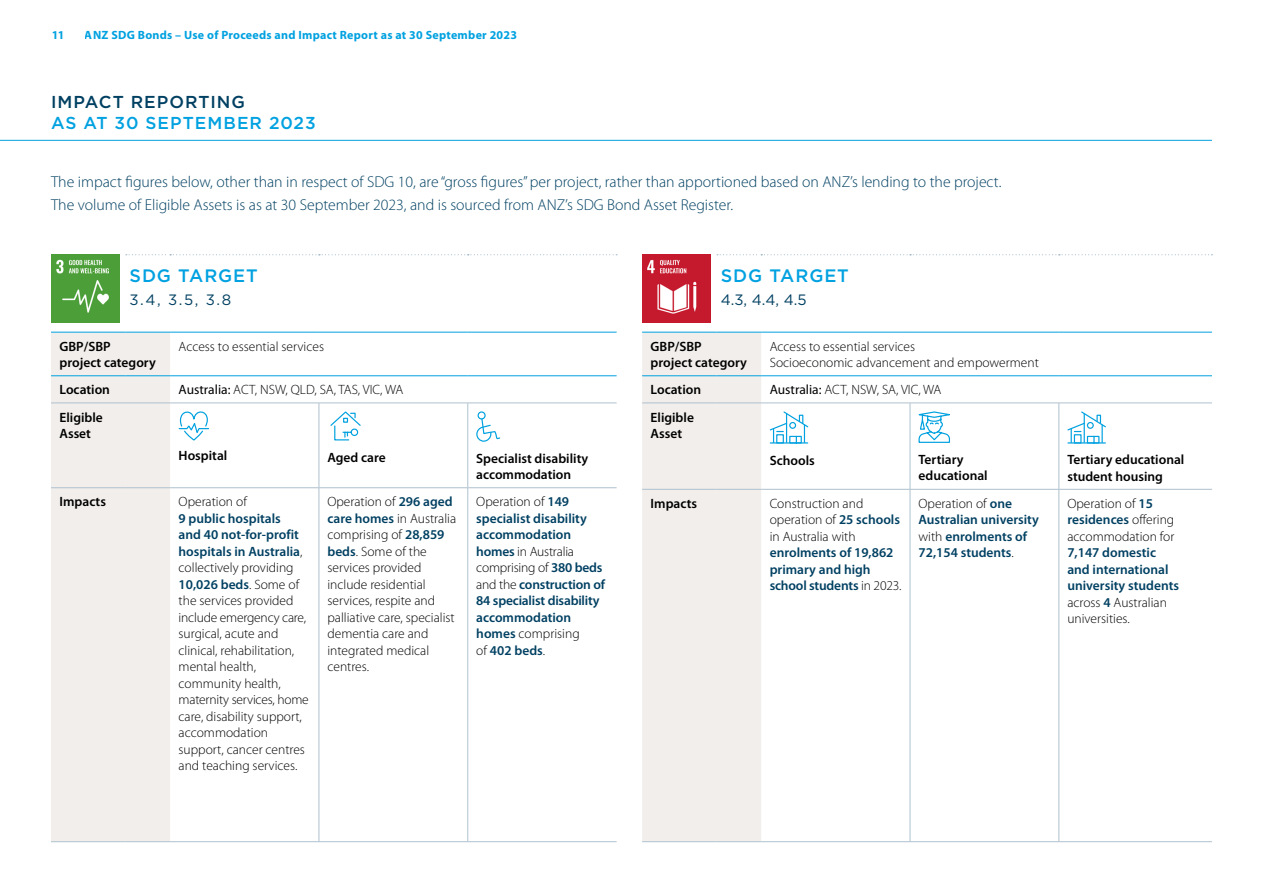
<style>
.page{position:relative;width:1263px;height:893px;background:#fff}
.page>*{position:absolute;margin:0;border:0;box-sizing:border-box;transform-origin:0 0}
.t1{font:500 18px "Gotham";letter-spacing:.05em;color:#00a1e0}
.t2{font:500 17.25px "Gotham";letter-spacing:.06em;color:#00a1e0}
.t3{font:500 17.25px "Gotham";letter-spacing:.06em;color:#004062}
.t4{font:300 15.75px/23px "Myriad Pro";color:#004062}
.t5{font:15px "Gotham";color:#004062}
.t6{font:300 13.5px/16.5px "Myriad Pro";color:#000}
.t7{font:600 13.5px/16.5px "Myriad Pro";color:#004062}
.t8{font:600 13.5px/16.5px "Myriad Pro";color:#000}
.t9{font:700 12px "Myriad Pro";letter-spacing:.02em;color:#00a1e0}
.s1{font-weight:400}
.s2{font-weight:600;color:#004062}
.s3{font-weight:300;color:#000}
</style>
<div class="page">
<div style="left:51px;top:333px;width:119px;height:508px;background:#f2eeeb"></div>
<svg style="left:126px;top:254px;width:491px;height:1px"></svg>
<hr style="left:51px;top:403px;width:74px;height:1px;background:#aec1ce">
<hr style="left:125px;top:403px;width:45px;height:1px;background:#aec1ce">
<hr style="left:170px;top:403px;width:149px;height:1px;background:#aec1ce">
<hr style="left:319px;top:403px;width:1px;height:84px;background:#aec1ce">
<hr style="left:319px;top:403px;width:149px;height:1px;background:#aec1ce">
<hr style="left:467px;top:403px;width:1px;height:84px;background:#aec1ce">
<hr style="left:468px;top:403px;width:149px;height:1px;background:#aec1ce">
<hr style="left:51px;top:487px;width:74px;height:1px;background:#aec1ce">
<hr style="left:125px;top:487px;width:45px;height:1px;background:#aec1ce">
<hr style="left:51px;top:841px;width:74px;height:1px;background:#aec1ce">
<hr style="left:125px;top:841px;width:45px;height:1px;background:#aec1ce">
<hr style="left:170px;top:487px;width:149px;height:1px;background:#aec1ce">
<hr style="left:170px;top:841px;width:149px;height:1px;background:#aec1ce">
<hr style="left:319px;top:488px;width:1px;height:353px;background:#aec1ce">
<hr style="left:319px;top:487px;width:149px;height:1px;background:#aec1ce">
<hr style="left:319px;top:841px;width:149px;height:1px;background:#aec1ce">
<hr style="left:467px;top:488px;width:1px;height:353px;background:#aec1ce">
<hr style="left:468px;top:487px;width:149px;height:1px;background:#aec1ce">
<hr style="left:468px;top:841px;width:149px;height:1px;background:#aec1ce">
<hr style="left:51px;top:332px;width:74px;height:1px;background:#00a1e0">
<hr style="left:125px;top:332px;width:45px;height:1px;background:#00a1e0">
<hr style="left:170px;top:332px;width:149px;height:1px;background:#00a1e0">
<hr style="left:319px;top:332px;width:149px;height:1px;background:#00a1e0">
<hr style="left:468px;top:332px;width:149px;height:1px;background:#00a1e0">
<hr style="left:51px;top:375px;width:74px;height:1px;background:#00a1e0">
<hr style="left:125px;top:375px;width:45px;height:1px;background:#00a1e0">
<hr style="left:170px;top:375px;width:149px;height:1px;background:#00a1e0">
<hr style="left:319px;top:375px;width:149px;height:1px;background:#00a1e0">
<hr style="left:468px;top:375px;width:149px;height:1px;background:#00a1e0">
<svg style="left:178px;top:411px;width:32px;height:30px"></svg>
<svg style="left:330px;top:411px;width:31px;height:30px"></svg>
<svg style="left:476px;top:411px;width:25px;height:31px"></svg>
<div style="left:642px;top:333px;width:119px;height:508px;background:#f2eeeb"></div>
<svg style="left:717px;top:254px;width:495px;height:1px"></svg>
<hr style="left:642px;top:403px;width:74px;height:1px;background:#aec1ce">
<hr style="left:716px;top:403px;width:45px;height:1px;background:#aec1ce">
<hr style="left:761px;top:403px;width:149px;height:1px;background:#aec1ce">
<hr style="left:910px;top:403px;width:1px;height:86px;background:#aec1ce">
<hr style="left:910px;top:403px;width:149px;height:1px;background:#aec1ce">
<hr style="left:1058px;top:403px;width:1px;height:86px;background:#aec1ce">
<hr style="left:1059px;top:403px;width:153px;height:1px;background:#aec1ce">
<hr style="left:910px;top:490px;width:1px;height:351px;background:#aec1ce">
<hr style="left:1058px;top:490px;width:1px;height:351px;background:#aec1ce">
<hr style="left:642px;top:332px;width:74px;height:1px;background:#00a1e0">
<hr style="left:716px;top:332px;width:45px;height:1px;background:#00a1e0">
<hr style="left:761px;top:332px;width:149px;height:1px;background:#00a1e0">
<hr style="left:910px;top:332px;width:149px;height:1px;background:#00a1e0">
<hr style="left:1059px;top:332px;width:153px;height:1px;background:#00a1e0">
<hr style="left:642px;top:375px;width:74px;height:1px;background:#00a1e0">
<hr style="left:716px;top:375px;width:45px;height:1px;background:#00a1e0">
<hr style="left:761px;top:375px;width:149px;height:1px;background:#00a1e0">
<hr style="left:910px;top:375px;width:149px;height:1px;background:#00a1e0">
<hr style="left:1059px;top:375px;width:153px;height:1px;background:#00a1e0">
<hr style="left:642px;top:489px;width:74px;height:1px;background:#aec1ce">
<hr style="left:716px;top:489px;width:45px;height:1px;background:#aec1ce">
<hr style="left:761px;top:489px;width:149px;height:1px;background:#aec1ce">
<hr style="left:910px;top:489px;width:149px;height:1px;background:#aec1ce">
<hr style="left:1059px;top:489px;width:153px;height:1px;background:#aec1ce">
<hr style="left:642px;top:841px;width:74px;height:1px;background:#aec1ce">
<hr style="left:716px;top:841px;width:45px;height:1px;background:#aec1ce">
<hr style="left:761px;top:841px;width:149px;height:1px;background:#aec1ce">
<hr style="left:910px;top:841px;width:149px;height:1px;background:#aec1ce">
<hr style="left:1059px;top:841px;width:153px;height:1px;background:#aec1ce">
<svg style="left:769px;top:411px;width:40px;height:33px"></svg>
<div style="left:789px;top:422px;width:7px;height:7px;border:1px solid #00a1e0;border-radius:50%"></div>
<svg style="left:918px;top:411px;width:33px;height:32px"></svg>
<svg style="left:1067px;top:411px;width:39px;height:33px"></svg>
<div style="left:1087px;top:422px;width:7px;height:7px;border:1px solid #00a1e0;border-radius:50%"></div>
<img style="left:51px;top:254px;width:68px;height:68px">
<img style="left:642px;top:254px;width:68px;height:68px">
<hr style="left:0;top:140px;width:1212px;height:1px;background:#00a1e0">
<p class="t9" style="left:51px;top:27px;width:15px">11</p>
<p class="t9" style="left:85px;top:27px;width:434px">ANZ SDG Bonds – Use of Proceeds and Impact Report as at 30 September 2023</p>
<p class="t3" style="left:51px;top:90px;width:195px">IMPACT REPORTING</p>
<p class="t2" style="left:51px;top:111px;width:266px">AS AT 30 SEPTEMBER 2023</p>
<p class="t4" style="left:51px;top:170px;width:952px">The impact figures below, other than in respect of SDG 10, are “gross figures” per project, rather than apportioned based on ANZ’s lending to the project.<br>The volume of Eligible Assets is as at 30 September 2023, and is sourced from ANZ’s SDG Bond Asset Register.</p>
<h1 class="t1" style="left:130px;top:264px;width:130px">SDG TARGET</h1>
<p class="t5" style="left:130px;top:290px;width:103px">3.4, 3.5, 3.8</p>
<p class="t8" style="left:60px;top:338px;width:98px">GBP/SBP project category</p>
<p class="t6" style="left:179px;top:338px;width:147px">Access to essential services</p>
<p class="t8" style="left:60px;top:381px;width:52px">Location</p>
<p class="t6" style="left:179px;top:382px;width:226px"><span class="s1">Australia:</span> ACT, NSW, QLD, SA, TAS, VIC, WA</p>
<p class="t8" style="left:60px;top:408px;width:45px">Eligible<br>Asset</p>
<p class="t8" style="left:179px;top:447px;width:50px">Hospital</p>
<p class="t8" style="left:327px;top:449px;width:60px">Aged care</p>
<p class="t8" style="left:476px;top:450px;width:113px">Specialist disability accommodation</p>
<p class="t8" style="left:60px;top:493px;width:48px">Impacts</p>
<p class="t6" style="left:179px;top:493px;width:70px">Operation of</p>
<p class="t6" style="left:179px;top:510px;width:132px"><span class="s2">9 public hospitals<br>and 40 not-for-profit hospitals in Australia</span>, collectively providing<br><span class="s2">10,026 beds</span>. Some of the services provided include emergency care, surgical, acute and clinical, rehabilitation, mental health, community health, maternity services, home care, disability support, accommodation support, cancer centres and teaching services.</p>
<p class="t6" style="left:327px;top:493px;width:130px">Operation of <span class="s2">296 aged care homes</span> in Australia comprising of <span class="s2">28,859 beds</span>. Some of the services provided include residential services, respite and palliative care, specialist dementia care and integrated medical centres.</p>
<p class="t7" style="left:476px;top:493px;width:130px"><span class="s3">Operation of</span> 149 specialist disability accommodation homes <span class="s3">in Australia comprising of</span> 380 beds <span class="s3">and the</span> construction of<br>84 specialist disability accommodation homes <span class="s3">comprising<br>of</span> 402 beds<span class="s3">.</span></p>
<h1 class="t1" style="left:721px;top:264px;width:130px">SDG TARGET</h1>
<p class="t5" style="left:721px;top:290px;width:87px">4.3, 4.4, 4.5</p>
<p class="t8" style="left:651px;top:338px;width:98px">GBP/SBP project category</p>
<p class="t6" style="left:770px;top:338px;width:271px">Access to essential services<br>Socioeconomic advancement and empowerment</p>
<p class="t8" style="left:651px;top:381px;width:52px">Location</p>
<p class="t6" style="left:770px;top:382px;width:173px"><span class="s1">Australia:</span> ACT, NSW, SA, VIC, WA</p>
<p class="t8" style="left:651px;top:408px;width:45px">Eligible<br>Asset</p>
<p class="t8" style="left:770px;top:451px;width:47px">Schools</p>
<p class="t8" style="left:918px;top:451px;width:71px">Tertiary educational</p>
<p class="t8" style="left:1067px;top:451px;width:119px">Tertiary educational student housing</p>
<p class="t8" style="left:651px;top:495px;width:48px">Impacts</p>
<p class="t6" style="left:770px;top:495px;width:132px">Construction and operation of <span class="s2">25 schools </span>in Australia with</p>
<p class="t7" style="left:770px;top:544px;width:133px">enrolments of 19,862 primary and high school students <span class="s3">in 2023.</span></p>
<p class="t7" style="left:918px;top:495px;width:122px"><span class="s3">Operation of</span> one<br>Australian university <span class="s3">with</span> enrolments of<br>72,154 students<span class="s3">.</span></p>
<p class="t6" style="left:1067px;top:495px;width:108px">Operation of <span class="s2">15 residences</span> offering accommodation for</p>
<p class="t7" style="left:1067px;top:544px;width:113px">7,147 domestic and international university students <span class="s3">across</span> 4 <span class="s3">Australian universities.</span></p>
</div>
